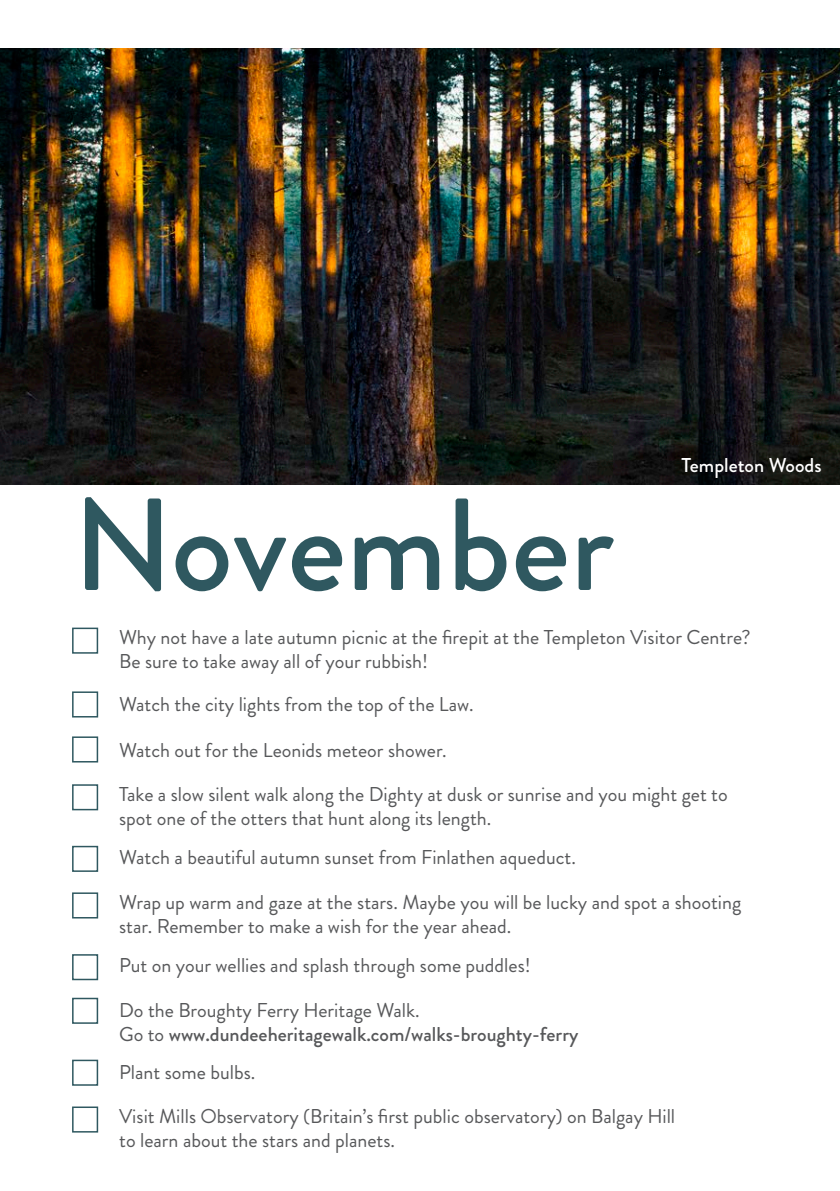
<style>
.page{position:relative;width:840px;height:1191px;background:#fff}
.page>*{position:absolute;margin:0;border:0;box-sizing:border-box;transform-origin:0 0}
.t1{font:500 130.6px "Brandon Grotesque";color:#2f5860}
.t2{font:20px/24px "Brandon Grotesque";color:#57585a}
.t3{font:500 20px/24px "Brandon Grotesque";color:#57585a}
.t4{font:500 20px "Brandon Grotesque";color:#fff}
.s1{font-weight:400}
</style>
<div class="page">
<img style="left:0;top:48px;width:839px;height:437px">
<div style="left:72px;top:627px;width:26px;height:26px;border:2px solid #2f5860"></div>
<div style="left:72px;top:691px;width:26px;height:26px;border:2px solid #2f5860"></div>
<div style="left:72px;top:736px;width:26px;height:26px;border:2px solid #2f5860"></div>
<div style="left:72px;top:784px;width:26px;height:26px;border:2px solid #2f5860"></div>
<div style="left:72px;top:846px;width:26px;height:26px;border:2px solid #2f5860"></div>
<div style="left:72px;top:892px;width:26px;height:26px;border:2px solid #2f5860"></div>
<div style="left:72px;top:954px;width:26px;height:26px;border:2px solid #2f5860"></div>
<div style="left:72px;top:997px;width:26px;height:26px;border:2px solid #2f5860"></div>
<div style="left:72px;top:1059px;width:26px;height:26px;border:2px solid #2f5860"></div>
<div style="left:72px;top:1106px;width:26px;height:26px;border:2px solid #2f5860"></div>
<p class="t4" style="left:681px;top:451px;width:141px">Templeton Woods</p>
<h1 class="t1" style="left:72px;top:455px;width:543px">November</h1>
<p class="t2" style="left:119px;top:626px;width:632px">Why not have a late autumn picnic at the firepit at the Templeton Visitor Centre?<br>Be sure to take away all of your rubbish!</p>
<p class="t2" style="left:119px;top:692px;width:356px">Watch the city lights from the top of the Law.</p>
<p class="t2" style="left:119px;top:738px;width:329px">Watch out for the Leonids meteor shower.</p>
<p class="t2" style="left:119px;top:782px;width:609px">Take a slow silent walk along the Dighty at dusk or sunrise and you might get to spot one of the otters that hunt along its length.</p>
<p class="t2" style="left:119px;top:845px;width:458px">Watch a beautiful autumn sunset from Finlathen aqueduct.</p>
<p class="t2" style="left:119px;top:890px;width:623px">Wrap up warm and gaze at the stars. Maybe you will be lucky and spot a shooting star. Remember to make a wish for the year ahead.</p>
<p class="t2" style="left:119px;top:953px;width:413px">Put on your wellies and splash through some puddles!</p>
<p class="t3" style="left:119px;top:998px;width:460px"><span class="s1">Do the Broughty Ferry Heritage Walk.<br>Go to</span> www.dundeeheritagewalk.com/walks-broughty-ferry</p>
<p class="t2" style="left:119px;top:1060px;width:138px">Plant some bulbs.</p>
<p class="t2" style="left:119px;top:1104px;width:557px">Visit Mills Observatory (Britain’s first public observatory) on Balgay Hill to learn about the stars and planets.</p>
</div>
